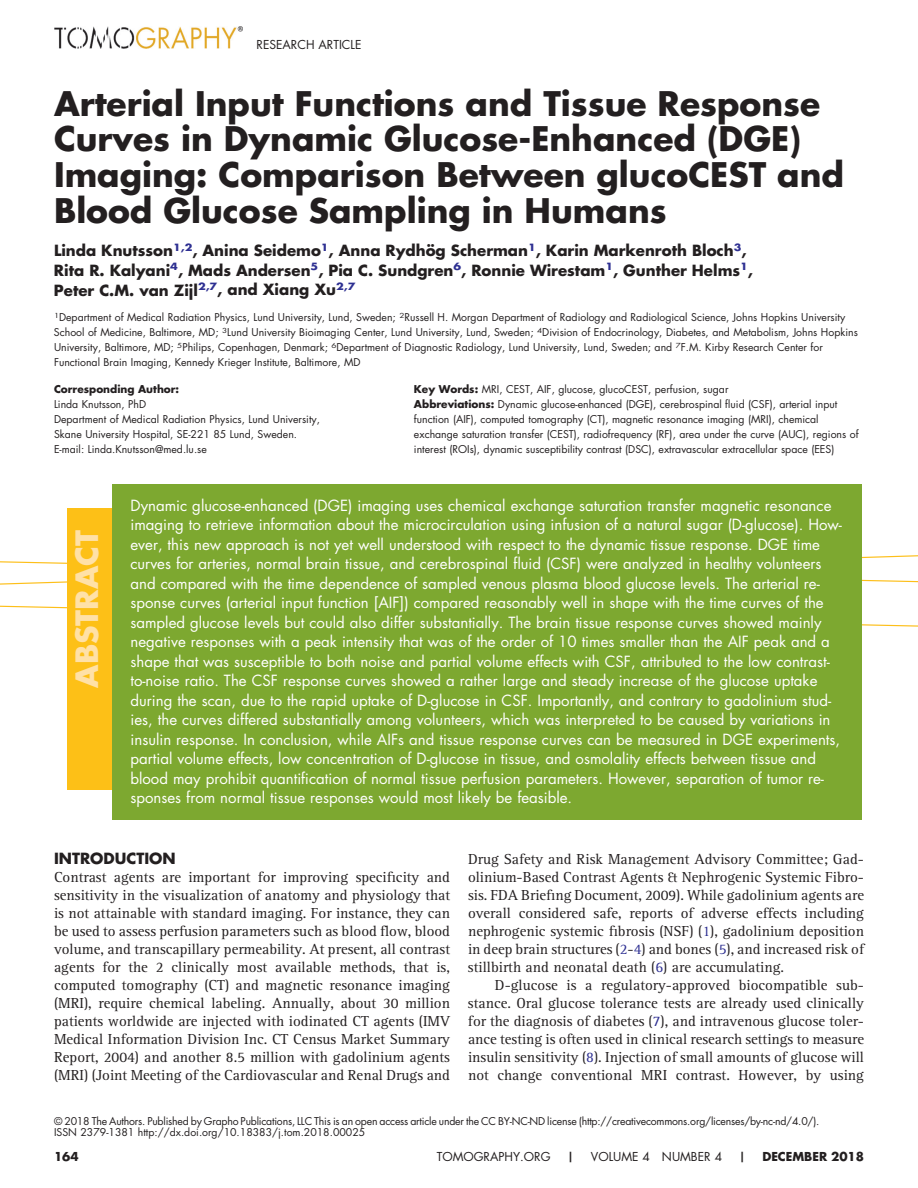
<style>
.page{position:relative;width:918px;height:1188px;background:#fff}
.page>*{position:absolute;margin:0;border:0;box-sizing:border-box;transform-origin:0 0}
.t1{font:700 33px/36px "Futura";color:#231f20}
.t2{font:700 30px "Futura";color:#ffe1a7}
.t3{font:15px/19.5px "Futura";color:#fff}
.t4{font:15px/18px "Rotis Serif";color:#231f20;text-align:justify}
.t5{font:700 15px/19.5px "Futura";color:#231f20}
.t6{font:12px "Futura";color:#231f20}
.t7{font:700 12px "Futura";color:#231f20}
.t8{font:10.5px/15px "Futura";color:#231f20}
.t9{font:10.5px/10.5px "Futura";letter-spacing:-.02em;color:#231f20}
.t10{font:700 10.5px "Futura";color:#231f20}
.s1{font-weight:700}
.s2{color:#2e3092}
.s3{font-size:10.5px}
</style>
<div class="page">
<svg style="left:0;top:555px;width:918px;height:30px"></svg>
<svg style="left:0;top:605px;width:918px;height:22px"></svg>
<div style="left:67px;top:508px;width:48px;height:282px;background:#fdc017"></div>
<div style="left:112px;top:484px;width:750px;height:336px;background:#7da830"></div>
<img style="left:54px;top:27px;width:188px;height:22px">
<p class="t6" style="left:256px;top:39px;width:106px">RESEARCH ARTICLE</p>
<h1 class="t1" style="left:54px;top:88px;width:792px">Arterial Input Functions and Tissue Response Curves in Dynamic Glucose-Enhanced (DGE)<br>Imaging: Comparison Between glucoCEST and Blood Glucose Sampling in Humans</h1>
<p class="t5" style="left:54px;top:242px;width:701px">Linda Knutsson<sup>1,2</sup>, Anina Seidemo<sup>1</sup>, Anna Rydhög Scherman<sup>1</sup>, Karin Markenroth Bloch<sup>3</sup>,<br>Rita R. Kalyani<sup>4</sup>, Mads Andersen<sup>5</sup>, Pia C. Sundgren<sup>6</sup>, Ronnie Wirestam<sup>1</sup>, Gunther Helms<sup>1</sup>,<br>Peter C.M. van Zijl<sup>2,7</sup>, and Xiang Xu<sup>2,7</sup></p>
<p class="t8" style="left:54px;top:311px;width:805px"><sup>1</sup>Department of Medical Radiation Physics, Lund University, Lund, Sweden; <sup>2</sup>Russell H. Morgan Department of Radiology and Radiological Science, Johns Hopkins University School of Medicine, Baltimore, MD; <sup>3</sup>Lund University Bioimaging Center, Lund University, Lund, Sweden; <sup>4</sup>Division of Endocrinology, Diabetes, and Metabolism, Johns Hopkins University, Baltimore, MD; <sup>5</sup>Philips, Copenhagen, Denmark; <sup>6</sup>Department of Diagnostic Radiology, Lund University, Lund, Sweden; and <sup>7</sup>F.M. Kirby Research Center for Functional Brain Imaging, Kennedy Krieger Institute, Baltimore, MD</p>
<p class="t10" style="left:54px;top:384px;width:127px">Corresponding Author:</p>
<p class="t8" style="left:54px;top:398px;width:268px">Linda Knutsson, PhD<br>Department of Medical Radiation Physics, Lund University, Skane University Hospital, SE-221 85 Lund, Sweden.<br>E-mail: Linda.Knutsson@med.lu.se</p>
<p class="t8" style="left:414px;top:383px;width:446px"><span class="s1">Key Words:</span> MRI, CEST, AIF, glucose, glucoCEST, perfusion, sugar<br><span class="s1">Abbreviations:</span> Dynamic glucose-enhanced (DGE), cerebrospinal fluid (CSF), arterial input function (AIF), computed tomography (CT), magnetic resonance imaging (MRI), chemical exchange saturation transfer (CEST), radiofrequency (RF), area under the curve (AUC), regions of interest (ROIs), dynamic susceptibility contrast (DSC), extravascular extracellular space (EES)</p>
<h2 class="t2" style="left:73px;top:688px;width:159px;rotate:-90deg">ABSTRACT</h2>
<p class="t3" style="left:130px;top:497px;width:713px">Dynamic glucose-enhanced (DGE) imaging uses chemical exchange saturation transfer magnetic resonance imaging to retrieve information about the microcirculation using infusion of a natural sugar (D-glucose). How&shy;ever, this new approach is not yet well understood with respect to the dynamic tissue response. DGE time curves for arteries, normal brain tissue, and cerebrospinal fluid (CSF) were analyzed in healthy volunteers and compared with the time dependence of sampled venous plasma blood glucose levels. The arterial re&shy;sponse curves (arterial input function [AIF]) compared reasonably well in shape with the time curves of the sampled glucose levels but could also differ substantially. The brain tissue response curves showed mainly negative responses with a peak intensity that was of the order of 10 times smaller than the AIF peak and a shape that was susceptible to both noise and partial volume effects with CSF, attributed to the low contrast&shy;to-noise ratio. The CSF response curves showed a rather large and steady increase of the glucose uptake during the scan, due to the rapid uptake of D-glucose in CSF. Importantly, and contrary to gadolinium stud&shy;ies, the curves differed substantially among volunteers, which was interpreted to be caused by variations in insulin response. In conclusion, while AIFs and tissue response curves can be measured in DGE experiments, partial volume effects, low concentration of D-glucose in tissue, and osmolality effects between tissue and blood may prohibit quantification of normal tissue perfusion parameters. However, separation of tumor re&shy;sponses from normal tissue responses would most likely be feasible.</p>
<p class="t5" style="left:54px;top:850px;width:123px">INTRODUCTION</p>
<p class="t4" style="left:54px;top:869px;width:398px">Contrast agents are important for improving specificity and sensitivity in the visualization of anatomy and physiology that is not attainable with standard imaging. For instance, they can be used to assess perfusion parameters such as blood flow, blood volume, and transcapillary permeability. At present, all contrast agents for the 2 clinically most available methods, that is, computed tomography (CT) and magnetic resonance imaging (MRI), require chemical labeling. Annually, about 30 million patients worldwide are injected with iodinated CT agents (IMV Medical Information Division Inc. CT Census Market Summary Report, 2004) and another 8.5 million with gadolinium agents (MRI) (Joint Meeting of the Cardiovascular and Renal Drugs and</p>
<p class="t4" style="left:468px;top:851px;width:398px">Drug Safety and Risk Management Advisory Committee; Gad&shy;olinium-Based Contrast Agents &amp; Nephrogenic Systemic Fibro&shy;sis. FDA Briefing Document, 2009). While gadolinium agents are overall considered safe, reports of adverse effects including nephrogenic systemic fibrosis (NSF) (<span class="s2">1</span>), gadolinium deposition in deep brain structures (<span class="s2">2</span>-<span class="s2">4</span>) and bones (<span class="s2">5</span>), and increased risk of stillbirth and neonatal death (<span class="s2">6</span>) are accumulating.</p>
<p class="t4" style="left:468px;top:977px;width:398px;text-indent:27px">D-glucose is a regulatory-approved biocompatible sub&shy;stance. Oral glucose tolerance tests are already used clinically for the diagnosis of diabetes (<span class="s2">7</span>), and intravenous glucose toler&shy;ance testing is often used in clinical research settings to measure insulin sensitivity (<span class="s2">8</span>). Injection of small amounts of glucose will not change conventional MRI contrast. However, by using</p>
<p class="t9" style="left:54px;top:1117px;width:767px">© 2018 The Authors. Published by Grapho Publications, LLC This is an open access article under the CC BY-NC-ND license (http://creativecommons.org/licenses/by-nc-nd/4.0/).<br>ISSN 2379-1381 http://dx.doi.org/10.18383/j.tom.2018.00025</p>
<p class="t7" style="left:54px;top:1151px;width:26px">164</p>
<p class="t6" style="left:437px;top:1151px;width:312px">TOMOGRAPHY.ORG <span class="s3">|</span> VOLUME 4 NUMBER 4 <span class="s3">|</span></p>
<p class="t7" style="left:762px;top:1151px;width:103px">DECEMBER 2018</p>
</div>
